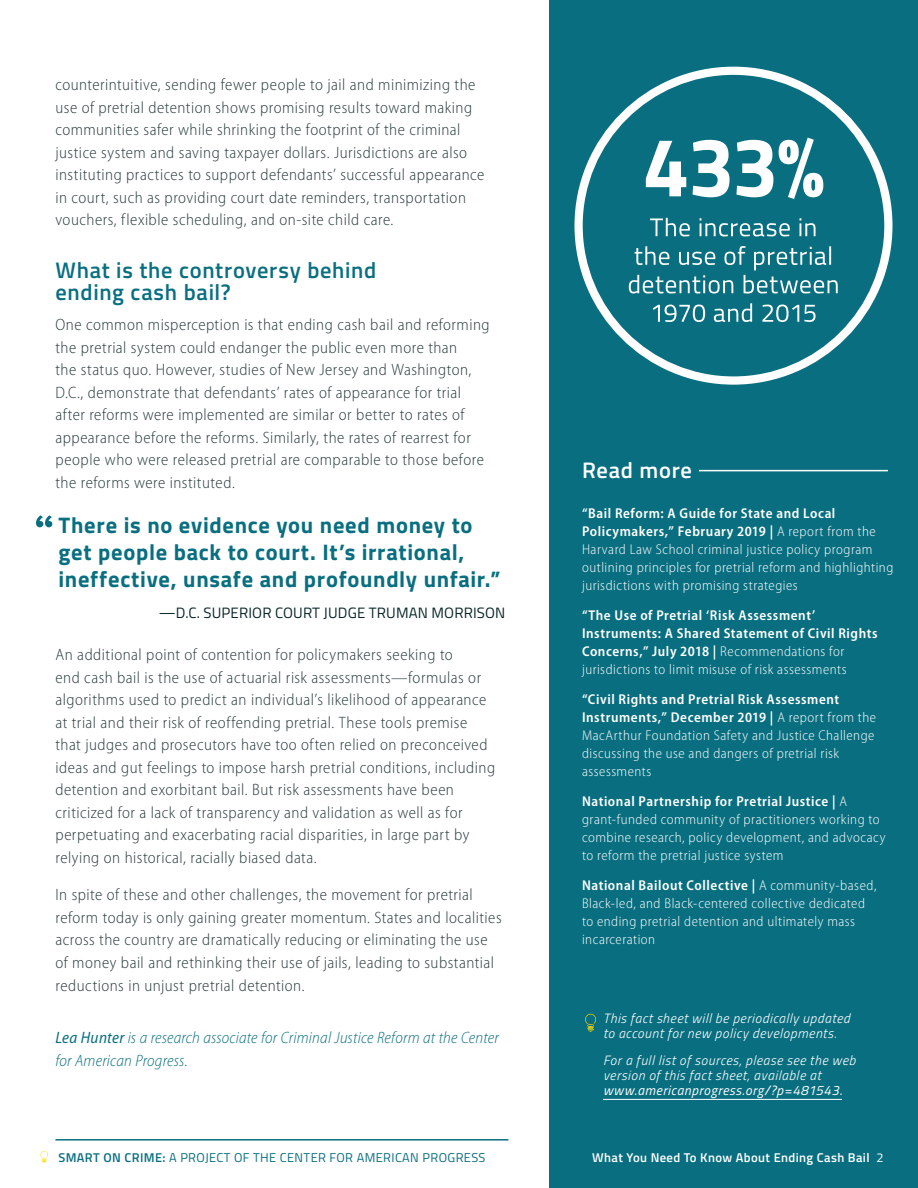
<style>
.page{position:relative;width:918px;height:1188px;background:#fff}
.page>*{position:absolute;margin:0;border:0;box-sizing:border-box;transform-origin:0 0}
.t1{font:700 22.5px/27px "Titillium";letter-spacing:.03em;color:#096f80}
.t2{font:600 22.5px/22.5px "Titillium";letter-spacing:.03em;color:#096f80}
.t3{font:600 22.5px "Titillium";letter-spacing:.03em;color:#fff}
.t4{font:300 semi-condensed 16.5px/22.5px "Myriad Pro";letter-spacing:.03em;color:#293a3c}
.t5{font:italic 300 semi-condensed 16.5px/22.5px "Myriad Pro";letter-spacing:.01em;color:#096f80}
.t6{font:15px "Titillium";letter-spacing:.01em;color:#092628}
.t7{font:300 semi-condensed 14.25px/18px "Myriad Pro";letter-spacing:.035em;color:#fff}
.t8{font:600 semi-condensed 14.25px/18px "Myriad Pro";letter-spacing:.04em;color:#fff}
.t9{font:italic 300 13.5px/15px "Titillium";letter-spacing:.045em;color:#fff}
.t10{font:italic 13.5px "Titillium";letter-spacing:.045em;color:#fff}
.t11{font:12.75px "Titillium";letter-spacing:.03em;color:#096f80}
.t12{font:600 12.75px "Titillium";letter-spacing:.03em;color:#fff}
.s1{font-weight:400}
.s2{font-weight:600}
.s3{font-weight:300}
</style>
<div class="page">
<div style="left:549px;top:0;width:369px;height:1188px;background:#096f80"></div>
<hr style="left:55px;top:1139px;width:453px;height:2px;background:#096f80">
<svg style="left:40px;top:1151px;width:8px;height:12px"></svg>
<hr style="left:585px;top:470px;width:303px;height:1px;background:#fff">
<div style="left:575px;top:461px;width:124px;height:22px;background:#096f80"></div>
<div style="left:574px;top:67px;width:318px;height:318px;background:#fff;border-radius:50%"></div>
<div style="left:583px;top:75px;width:301px;height:301px;background:#096f80;border-radius:50%"></div>
<svg style="left:653px;top:303px;width:163px;height:19px"></svg>
<svg style="left:629px;top:246px;width:209px;height:48px"></svg>
<svg style="left:650px;top:218px;width:166px;height:18px"></svg>
<svg style="left:646px;top:138px;width:177px;height:61px"></svg>
<hr style="left:603px;top:1099px;width:239px;height:1px;background:#fff">
<svg style="left:585px;top:1014px;width:11px;height:18px"></svg>
<svg style="left:36px;top:515px;width:16px;height:12px"></svg>
<p class="t4" style="left:56px;top:74px;width:430px">counterintuitive, sending fewer people to jail and minimizing the use of pretrial detention shows promising results toward making communities safer while shrinking the footprint of the criminal justice system and saving taxpayer dollars. Jurisdictions are also instituting practices to support defendants’ successful appearance in court, such as providing court date reminders, transportation vouchers, flexible scheduling, and on-site child care.</p>
<h1 class="t2" style="left:56px;top:258px;width:322px">What is the controversy behind ending cash bail?</h1>
<p class="t4" style="left:56px;top:314px;width:436px">One common misperception is that ending cash bail and reforming the pretrial system could endanger the public even more than<br>the status quo. However, studies of New Jersey and Washington, D.C., demonstrate that defendants’ rates of appearance for trial after reforms were implemented are similar or better to rates of appearance before the reforms. Similarly, the rates of rearrest for people who were released pretrial are comparable to those before the reforms were instituted.</p>
<h1 class="t1" style="left:58px;top:510px;width:444px">There is no evidence you need money to get people back to court. It’s irrational, ineffective, unsafe and profoundly unfair.”</h1>
<p class="t6" style="left:159px;top:602px;width:348px">—D.C. SUPERIOR COURT JUDGE TRUMAN MORRISON</p>
<p class="t4" style="left:56px;top:644px;width:441px">An additional point of contention for policymakers seeking to<br>end cash bail is the use of actuarial risk assessments—formulas or algorithms used to predict an individual’s likelihood of appearance at trial and their risk of reoffending pretrial. These tools premise that judges and prosecutors have too often relied on preconceived ideas and gut feelings to impose harsh pretrial conditions, including detention and exorbitant bail. But risk assessments have been criticized for a lack of transparency and validation as well as for perpetuating and exacerbating racial disparities, in large part by relying on historical, racially biased data.</p>
<p class="t4" style="left:56px;top:884px;width:448px">In spite of these and other challenges, the movement for pretrial reform today is only gaining greater momentum. States and localities across the country are dramatically reducing or eliminating the use of money bail and rethinking their use of jails, leading to substantial reductions in unjust pretrial detention.</p>
<p class="t5" style="left:56px;top:1027px;width:445px"><span class="s1">Lea Hunter</span> is a research associate for Criminal Justice Reform at the Center for American Progress.</p>
<h1 class="t3" style="left:582px;top:453px;width:111px">Read more</h1>
<p class="t7" style="left:582px;top:505px;width:313px"><span class="s2">“Bail Reform: A Guide for State and Local Policymakers,” February 2019 |</span> A report from the Harvard Law School criminal justice policy program outlining principles for pretrial reform and highlighting jurisdictions with promising strategies</p>
<p class="t8" style="left:582px;top:607px;width:297px">“The Use of Pretrial ‘Risk Assessment’ Instruments: A Shared Statement of Civil Rights Concerns,” July 2018 | <span class="s3">Recommendations for jurisdictions to limit misuse of risk assessments</span></p>
<p class="t7" style="left:582px;top:691px;width:296px"><span class="s2">“Civil Rights and Pretrial Risk Assessment Instruments,” December 2019 |</span> A report from the MacArthur Foundation Safety and Justice Challenge discussing the use and dangers of pretrial risk assessments</p>
<p class="t7" style="left:582px;top:793px;width:305px"><span class="s2">National Partnership for Pretrial Justice |</span> A grant-funded community of practitioners working to combine research, policy development, and advocacy to reform the pretrial justice system</p>
<p class="t7" style="left:582px;top:877px;width:296px"><span class="s2">National Bailout Collective |</span> A community-based, Black-led, and Black-centered collective dedicated to ending pretrial detention and ultimately mass incarceration</p>
<p class="t9" style="left:603px;top:1010px;width:248px">This fact sheet will be periodically updated to account for new policy developments.</p>
<p class="t9" style="left:603px;top:1052px;width:254px">For a full list of sources, please see the web version of this fact sheet, available at</p>
<p class="t10" style="left:603px;top:1080px;width:240px">www.americanprogress.org/?p=481543.</p>
<p class="t11" style="left:58px;top:1148px;width:429px"><span class="s2">SMART ON CRIME:</span> A PROJECT OF THE CENTER FOR AMERICAN PROGRESS</p>
<p class="t12" style="left:592px;top:1148px;width:293px">What You Need To Know About Ending Cash Bail <span class="s1">2</span></p>
</div>
